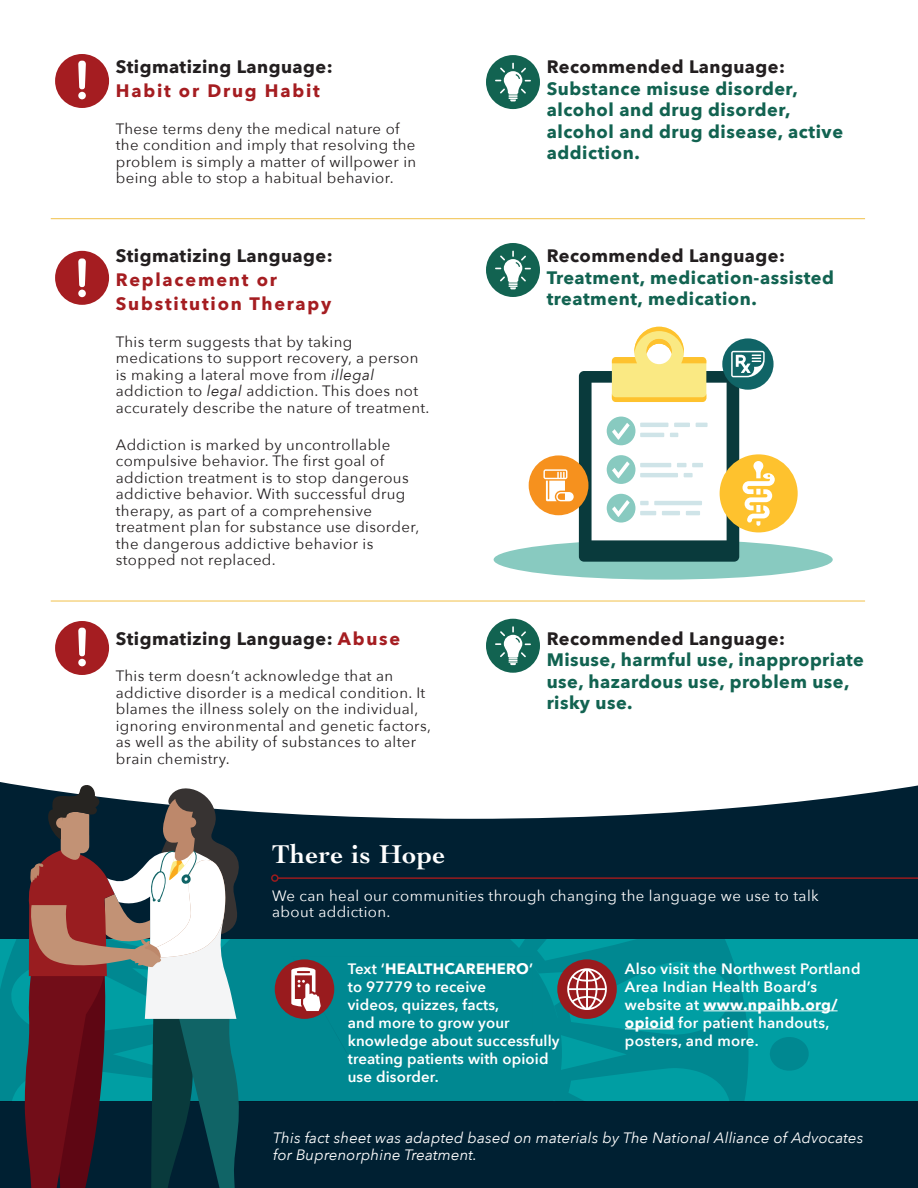
<style>
.page{position:relative;width:918px;height:1188px;background:#fff}
.page>*{position:absolute;margin:0;border:0;box-sizing:border-box;transform-origin:0 0}
.t1{font:700 27px "Cochin";letter-spacing:.02em;color:#fff}
.t2{font:700 18px/21.6px "Avenir Next";letter-spacing:.03em;color:#126351}
.t3{font:700 18px "Avenir Next";letter-spacing:.025em;color:#231f20}
.t4{font:700 18px/24px "Avenir Next";letter-spacing:.1em;color:#a51d21}
.t5{font:15px/16.5px "Avenir Next";letter-spacing:.025em;color:#231f20}
.t6{font:600 15px/18px "Avenir Next";letter-spacing:.01em;color:#fff}
.t7{font:italic 15px/16.5px "Avenir Next";letter-spacing:.01em;color:#fff}
.t8{font:15px/16.5px "Avenir Next";letter-spacing:.025em;color:#fff}
.s1{font-style:italic}
.s2{color:#a51d21}
.s3{font-weight:700}
</style>
<div class="page">
<div style="left:494px;top:540px;width:339px;height:40px;background:#88cac0;border-radius:50%"></div>
<div style="left:529px;top:455px;width:59px;height:60px;background:#f6911e;border-radius:50%"></div>
<div style="left:720px;top:454px;width:78px;height:78px;background:#fec22e;border-radius:50%"></div>
<svg style="left:543px;top:327px;width:232px;height:235px"></svg>
<svg style="left:0;top:782px;width:918px;height:406px;background:#1d3949"></svg>
<div style="left:0;top:939px;width:918px;height:162px;background:#009ea3"></div>
<svg style="left:0;top:939px;width:749px;height:162px;fill:#008891"></svg>
<svg style="left:770px;top:1037px;width:39px;height:34px"></svg>
<div style="left:557px;top:959px;width:60px;height:60px;background:#991b1e;border-radius:50%"></div>
<svg style="left:567px;top:968px;width:40px;height:42px"></svg>
<div style="left:275px;top:959px;width:59px;height:60px;background:#991b1e;border-radius:50%"></div>
<svg style="left:291px;top:956px;width:242px;height:98px;background:#10848c"></svg>
<hr style="left:703px;top:1010px;width:135px;height:1px;background:#fff">
<hr style="left:625px;top:1028px;width:49px;height:1px;background:#fff">
<div style="left:486px;top:55px;width:54px;height:54px;background:#126351;border-radius:50%"></div>
<svg style="left:495px;top:63px;width:36px;height:38px"></svg>
<div style="left:486px;top:243px;width:54px;height:54px;background:#126351;border-radius:50%"></div>
<svg style="left:495px;top:251px;width:36px;height:38px"></svg>
<div style="left:486px;top:619px;width:54px;height:54px;background:#126351;border-radius:50%"></div>
<svg style="left:495px;top:626px;width:36px;height:39px"></svg>
<div style="left:55px;top:54px;width:54px;height:54px;background:#a51d21;border-radius:50%"></div>
<div style="left:55px;top:621px;width:54px;height:54px;background:#a51d21;border-radius:50%"></div>
<div style="left:55px;top:251px;width:54px;height:54px;background:#a51d21;border-radius:50%"></div>
<div style="left:78px;top:92px;width:8px;height:7px;background:#fff;border-radius:50%"></div>
<svg style="left:78px;top:61px;width:8px;height:28px"></svg>
<div style="left:78px;top:659px;width:8px;height:7px;background:#fff;border-radius:50%"></div>
<svg style="left:78px;top:628px;width:8px;height:28px"></svg>
<div style="left:78px;top:290px;width:8px;height:7px;background:#fff;border-radius:50%"></div>
<svg style="left:78px;top:258px;width:8px;height:29px"></svg>
<hr style="left:51px;top:218px;width:814px;height:1px;background:#f1c049">
<hr style="left:51px;top:601px;width:814px;height:1px;background:#f1c049">
<hr style="left:278px;top:877px;width:640px;height:2px;background:#991b1e">
<div style="left:271px;top:874px;width:8px;height:8px;border:2px solid #991b1e;border-radius:50%"></div>
<svg style="left:25px;top:782px;width:229px;height:406px;background:#5a5f64"></svg>
<p class="t3" style="left:116px;top:51px;width:218px">Stigmatizing Language:</p>
<p class="t4" style="left:116px;top:79px;width:206px">Habit or Drug Habit</p>
<p class="t5" style="left:116px;top:120px;width:302px">These terms deny the medical nature of the condition and imply that resolving the problem is simply a matter of willpower in being able to stop a habitual behavior.</p>
<p class="t3" style="left:116px;top:240px;width:218px">Stigmatizing Language:</p>
<p class="t4" style="left:116px;top:268px;width:217px">Replacement or<br>Substitution Therapy</p>
<p class="t5" style="left:116px;top:333px;width:315px">This term suggests that by taking medications to support recovery, a person is making a lateral move from <span class="s1">illegal </span>addiction to <span class="s1">legal</span> addiction. This does not accurately describe the nature of treatment.</p>
<p class="t5" style="left:116px;top:436px;width:305px">Addiction is marked by uncontrollable compulsive behavior. The first goal of addiction treatment is to stop dangerous addictive behavior. With successful drug therapy, as part of a comprehensive treatment plan for substance use disorder, the dangerous addictive behavior is stopped not replaced.</p>
<p class="t3" style="left:116px;top:623px;width:286px">Stigmatizing Language: <span class="s2">Abuse</span></p>
<p class="t5" style="left:116px;top:667px;width:317px">This term doesn’t acknowledge that an addictive disorder is a medical condition. It blames the illness solely on the individual, ignoring environmental and genetic factors, as well as the ability of substances to alter brain chemistry.</p>
<p class="t3" style="left:547px;top:51px;width:240px">Recommended Language:</p>
<p class="t2" style="left:547px;top:77px;width:298px">Substance misuse disorder, alcohol and drug disorder, alcohol and drug disease, active addiction.</p>
<p class="t3" style="left:547px;top:240px;width:240px">Recommended Language:</p>
<p class="t2" style="left:547px;top:266px;width:289px">Treatment, medication-assisted treatment, medication.</p>
<p class="t3" style="left:547px;top:623px;width:240px">Recommended Language:</p>
<p class="t2" style="left:547px;top:649px;width:319px">Misuse, harmful use, inappropriate use, hazardous use, problem use, risky use.</p>
<h1 class="t1" style="left:272px;top:836px;width:175px">There is Hope</h1>
<p class="t8" style="left:272px;top:887px;width:548px">We can heal our communities through changing the language we use to talk about addiction.</p>
<p class="t6" style="left:348px;top:959px;width:213px">Text ‘<span class="s3">HEALTHCAREHERO</span>’<br>to 97779 to receive<br>videos, quizzes, facts,<br>and more to grow your knowledge about successfully treating patients with opioid use disorder.</p>
<p class="t6" style="left:625px;top:959px;width:237px">Also visit the Northwest Portland<br>Area Indian Health Board’s website at <span class="s3">www.npaihb.org/ opioid</span> for patient handouts, posters, and more.</p>
<p class="t7" style="left:273px;top:1129px;width:592px">This fact sheet was adapted based on materials by The National Alliance of Advocates for Buprenorphine Treatment.</p>
</div>
